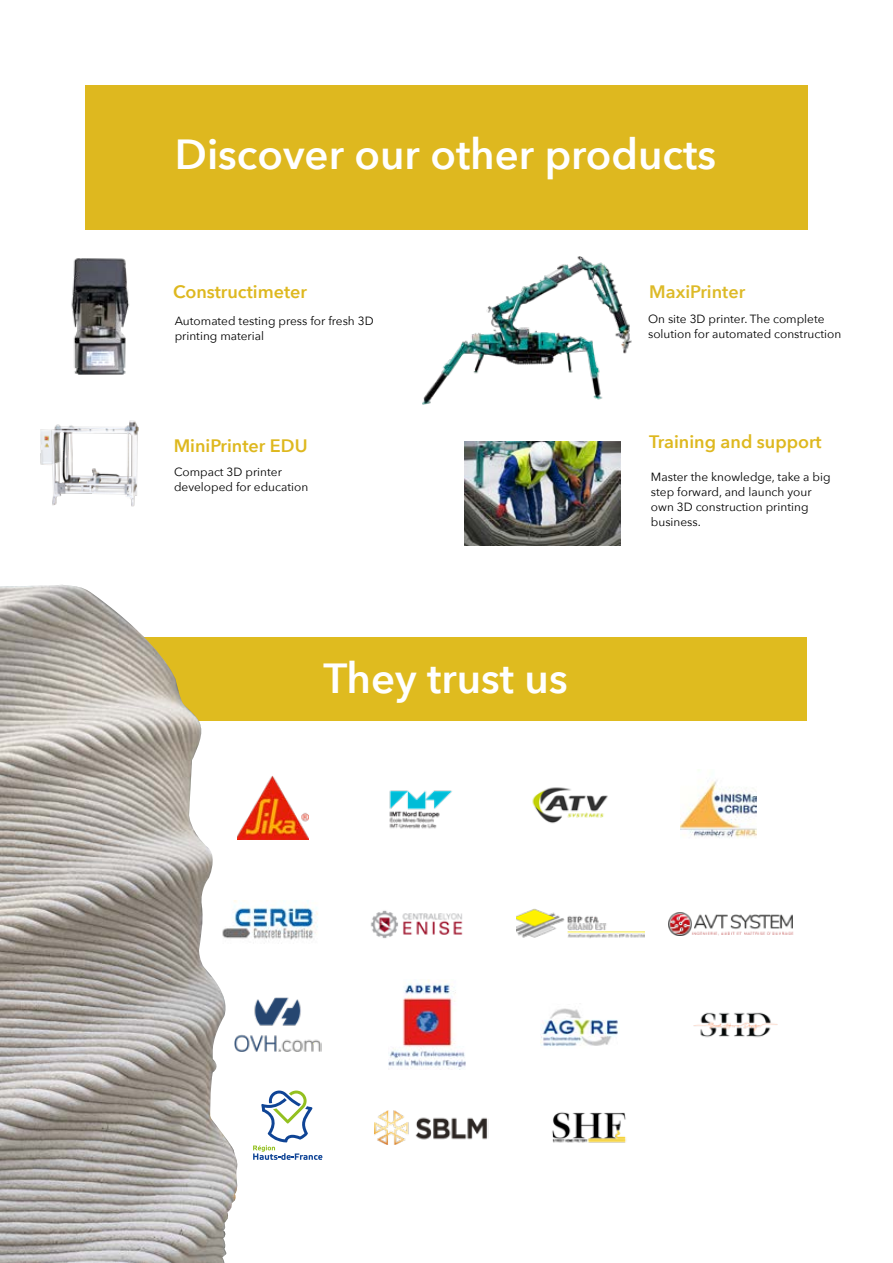
<style>
.page{position:relative;width:893px;height:1263px;background:#fff}
.page>*{position:absolute;margin:0;border:0;box-sizing:border-box;transform-origin:0 0}
.t1{font:600 42px "Avenir Next";color:#fff}
.t2{font:600 18px "Avenir Next";color:#deb81f}
.t3{font:600 18px "Avenir Next";color:#ddba28}
.t4{font:11.85px/15.1px "Avenir Next";color:#000}
</style>
<div class="page">
<div style="left:84px;top:638px;width:723px;height:83px;background:#dfbb1f"></div>
<div style="left:85px;top:85px;width:723px;height:145px;background:#deb81f"></div>
<img style="left:40px;top:420px;width:99px;height:87px">
<img style="left:71px;top:258px;width:59px;height:117px">
<img style="left:0;top:585px;width:240px;height:678px">
<img style="left:422px;top:257px;width:209px;height:148px">
<img style="left:465px;top:442px;width:155px;height:103px">
<img style="left:516px;top:909px;width:129px;height:29px">
<img style="left:371px;top:910px;width:92px;height:29px">
<img style="left:216px;top:901px;width:102px;height:46px">
<img style="left:234px;top:996px;width:88px;height:56px">
<img style="left:680px;top:780px;width:76px;height:58px">
<img style="left:388px;top:979px;width:77px;height:90px">
<img style="left:237px;top:775px;width:71px;height:65px">
<img style="left:389px;top:790px;width:63px;height:39px">
<img style="left:668px;top:912px;width:125px;height:23px">
<svg style="left:253px;top:1090px;width:70px;height:70px"></svg>
<img style="left:532px;top:787px;width:76px;height:37px">
<img style="left:693px;top:1012px;width:85px;height:26px">
<img style="left:374px;top:1110px;width:115px;height:34px">
<img style="left:540px;top:1008px;width:78px;height:38px">
<img style="left:552px;top:1112px;width:74px;height:31px">
<h1 class="t1" style="left:175px;top:119px;width:542px">Discover our other products</h1>
<h2 class="t2" style="left:173px;top:276px;width:135px">Constructimeter</h2>
<h2 class="t3" style="left:649px;top:276px;width:97px">MaxiPrinter</h2>
<p class="t4" style="left:648px;top:311px;width:195px">On site 3D printer. The complete solution for automated construction</p>
<p class="t4" style="left:175px;top:313px;width:201px">Automated testing press for fresh 3D printing material</p>
<h2 class="t2" style="left:174px;top:430px;width:135px">MiniPrinter EDU</h2>
<p class="t4" style="left:174px;top:464px;width:136px">Compact 3D printer developed for education</p>
<h1 class="t1" style="left:323px;top:642px;width:246px">They trust us</h1>
<h2 class="t2" style="left:649px;top:426px;width:174px">Training and support</h2>
<p class="t4" style="left:651px;top:469px;width:181px">Master the knowledge, take a big step forward, and launch your own 3D construction printing business.</p>
</div>
